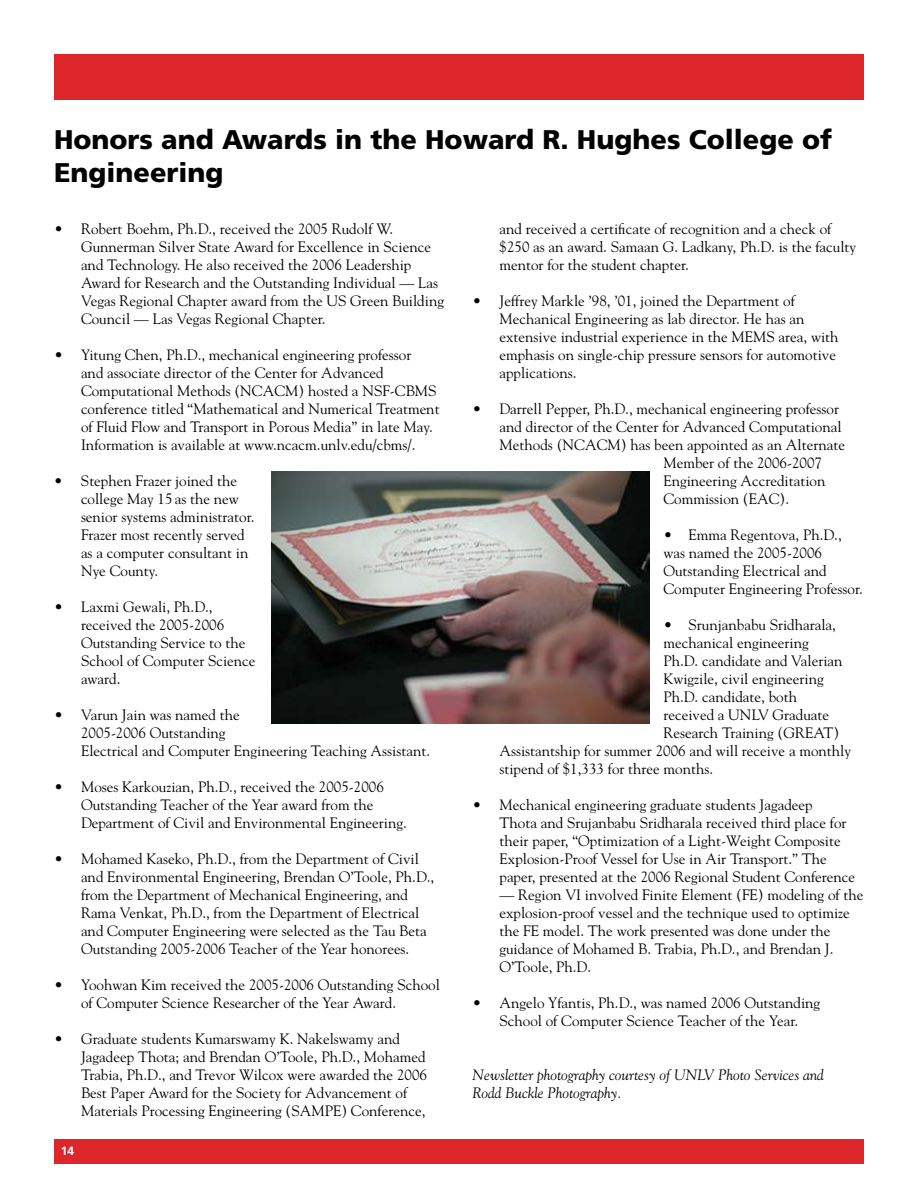
<style>
.page{position:relative;width:918px;height:1188px;background:#fff}
.page>*{position:absolute;margin:0;border:0;box-sizing:border-box;transform-origin:0 0}
.t1{font:900 27px/33px "Frutiger";color:#000}
.t2{font:15px/18px "Goudy";color:#000}
.t3{font:italic 15px/18px "Goudy";color:#000}
.t4{font:700 12px "Frutiger";color:#fff}
</style>
<div class="page">
<div style="left:54px;top:1140px;width:810px;height:24px;background:#dd262a"></div>
<div style="left:54px;top:54px;width:810px;height:45px;background:#dd262a"></div>
<img style="left:272px;top:472px;width:378px;height:251px">
<h1 class="t1" style="left:54px;top:123px;width:780px">Honors and Awards in the Howard R. Hughes College of<br>Engineering</h1>
<p class="t2" style="left:81px;top:219px;width:364px;text-indent:-27px">• Robert Boehm, Ph.D., received the 2005 Rudolf W.<br>Gunnerman Silver State Award for Excellence in Science and Technology. He also received the 2006 Leadership Award for Research and the Outstanding Individual — Las Vegas Regional Chapter award from the US Green Building Council — Las Vegas Regional Chapter.</p>
<p class="t2" style="left:81px;top:345px;width:360px;text-indent:-27px">• Yitung Chen, Ph.D., mechanical engineering professor<br>and associate director of the Center for Advanced Computational Methods (NCACM) hosted a NSF-CBMS conference titled “Mathematical and Numerical Treatment of Fluid Flow and Transport in Porous Media” in late May.<br>Information is available at www.ncacm.unlv.edu/cbms/.</p>
<p class="t2" style="left:81px;top:471px;width:175px;text-indent:-27px">• Stephen Frazer joined the college May 15 as the new senior systems administrator.<br>Frazer most recently served as a computer consultant in<br>Nye County.</p>
<p class="t2" style="left:81px;top:597px;width:176px;text-indent:-27px">• Laxmi Gewali, Ph.D., received the 2005-2006<br>Outstanding Service to the<br>School of Computer Science award.</p>
<p class="t2" style="left:81px;top:705px;width:351px;text-indent:-27px">• Varun Jain was named the<br>2005-2006 Outstanding<br>Electrical and Computer Engineering Teaching Assistant.</p>
<p class="t2" style="left:81px;top:777px;width:327px;text-indent:-27px">• Moses Karkouzian, Ph.D., received the 2005-2006<br>Outstanding Teacher of the Year award from the<br>Department of Civil and Environmental Engineering.</p>
<p class="t2" style="left:81px;top:849px;width:355px;text-indent:-27px">• Mohamed Kaseko, Ph.D., from the Department of Civil and Environmental Engineering, Brendan O’Toole, Ph.D., from the Department of Mechanical Engineering, and Rama Venkat, Ph.D., from the Department of Electrical and Computer Engineering were selected as the Tau Beta Outstanding 2005-2006 Teacher of the Year honorees.</p>
<p class="t2" style="left:81px;top:975px;width:360px;text-indent:-27px">• Yoohwan Kim received the 2005-2006 Outstanding School of Computer Science Researcher of the Year Award.</p>
<p class="t2" style="left:81px;top:1029px;width:348px;text-indent:-27px">• Graduate students Kumarswamy K. Nakelswamy and Jagadeep Thota; and Brendan O’Toole, Ph.D., Mohamed Trabia, Ph.D., and Trevor Wilcox were awarded the 2006<br>Best Paper Award for the Society for Advancement of Materials Processing Engineering (SAMPE) Conference,</p>
<p class="t4" style="left:61px;top:1144px;width:14px">14</p>
<p class="t2" style="left:500px;top:219px;width:358px">and received a certificate of recognition and a check of $250 as an award. Samaan G. Ladkany, Ph.D. is the faculty mentor for the student chapter.</p>
<p class="t2" style="left:500px;top:291px;width:341px;text-indent:-27px">• Jeffrey Markle ’98, ’01, joined the Department of Mechanical Engineering as lab director. He has an extensive industrial experience in the MEMS area, with emphasis on single-chip pressure sensors for automotive applications.</p>
<p class="t2" style="left:472px;top:399px;width:368px">• Darrell Pepper, Ph.D., mechanical engineering professor</p>
<p class="t2" style="left:500px;top:417px;width:344px">and director of the Center for Advanced Computational</p>
<p class="t2" style="left:500px;top:435px;width:347px">Methods (NCACM) has been appointed as an Alternate</p>
<p class="t2" style="left:663px;top:453px;width:160px">Member of the 2006-2007</p>
<p class="t2" style="left:663px;top:471px;width:164px">Engineering Accreditation</p>
<p class="t2" style="left:663px;top:489px;width:127px">Commission (EAC).</p>
<p class="t2" style="left:663px;top:525px;width:201px">• Emma Regentova, Ph.D., was named the 2005-2006<br>Outstanding Electrical and<br>Computer Engineering Professor.</p>
<p class="t2" style="left:663px;top:615px;width:174px">• Srunjanbabu Sridharala,</p>
<p class="t2" style="left:663px;top:633px;width:147px">mechanical engineering</p>
<p class="t2" style="left:663px;top:651px;width:181px">Ph.D. candidate and Valerian</p>
<p class="t2" style="left:663px;top:669px;width:162px">Kwigzile, civil engineering</p>
<p class="t2" style="left:663px;top:687px;width:135px">Ph.D. candidate, both</p>
<p class="t2" style="left:663px;top:705px;width:167px">received a UNLV Graduate</p>
<p class="t2" style="left:663px;top:723px;width:177px">Research Training (GREAT)</p>
<p class="t2" style="left:500px;top:741px;width:353px">Assistantship for summer 2006 and will receive a monthly</p>
<p class="t2" style="left:500px;top:759px;width:215px">stipend of $1,333 for three months.</p>
<p class="t2" style="left:500px;top:795px;width:357px;text-indent:-27px">• Mechanical engineering graduate students Jagadeep<br>Thota and Srujanbabu Sridharala received third place for their paper, “Optimization of a Light-Weight Composite Explosion-Proof Vessel for Use in Air Transport.” The paper, presented at the 2006 Regional Student Conference</p>
<p class="t2" style="left:500px;top:885px;width:365px">— Region VI involved Finite Element (FE) modeling of the explosion-proof vessel and the technique used to optimize the FE model. The work presented was done under the guidance of Mohamed B. Trabia, Ph.D., and Brendan J.<br>O’Toole, Ph.D.</p>
<p class="t2" style="left:472px;top:993px;width:349px;text-align:center">• Angelo Yfantis, Ph.D., was named 2006 Outstanding<br>School of Computer Science Teacher of the Year.</p>
<p class="t3" style="left:472px;top:1065px;width:353px">Newsletter photography courtesy of UNLV Photo Services and<br>Rodd Buckle Photography.</p>
</div>
